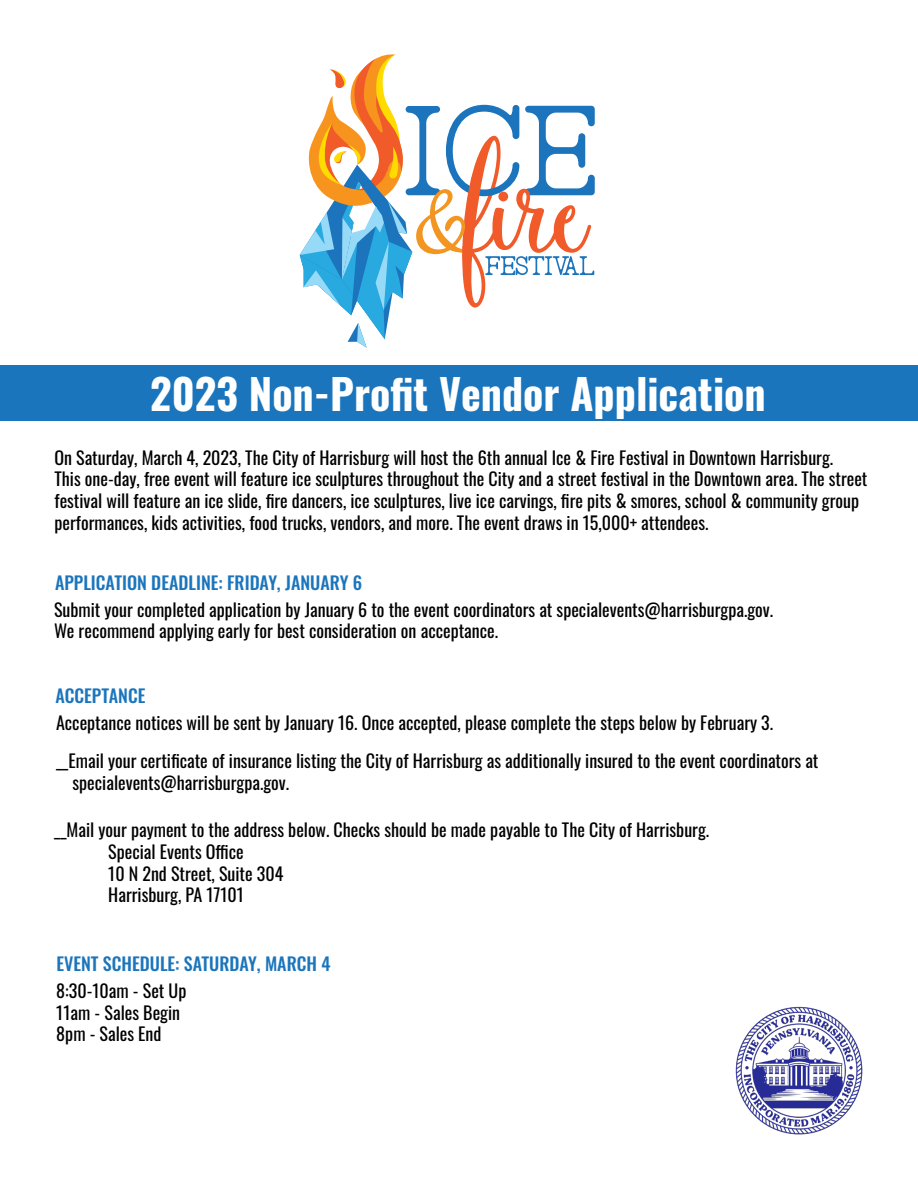
<style>
.page{position:relative;width:918px;height:1188px;background:#fff}
.page>*{position:absolute;margin:0;border:0;box-sizing:border-box;transform-origin:0 0}
.t1{font:700 42px "Oswald";color:#fff}
.t2{font:18px/21.6px "Oswald";color:#000}
.t3{font:500 18px "Oswald";color:#1b75bc}
</style>
<div class="page">
<div style="left:0;top:365px;width:918px;height:55px;background:#1b75bc"></div>
<svg style="left:300px;top:54px;width:295px;height:294px"></svg>
<img style="left:735px;top:1006px;width:128px;height:128px">
<h1 class="t1" style="left:150px;top:372px;width:617px">2023 Non-Profit Vendor Application</h1>
<p class="t2" style="left:55px;top:445px;width:815px">On Saturday, March 4, 2023, The City of Harrisburg will host the 6th annual Ice &amp; Fire Festival in Downtown Harrisburg.<br>This one-day, free event will feature ice sculptures throughout the City and a street festival in the Downtown area. The street festival will feature an ice slide, fire dancers, ice sculptures, live ice carvings, fire pits &amp; smores, school &amp; community group performances, kids activities, food trucks, vendors, and more. The event draws in 15,000+ attendees.</p>
<p class="t3" style="left:55px;top:573px;width:309px">APPLICATION DEADLINE: FRIDAY, JANUARY 6</p>
<p class="t2" style="left:54px;top:597px;width:721px">Submit your completed application by January 6 to the event coordinators at specialevents@harrisburgpa.gov.<br>We recommend applying early for best consideration on acceptance.</p>
<p class="t3" style="left:56px;top:686px;width:91px">ACCEPTANCE</p>
<p class="t2" style="left:56px;top:710px;width:719px">Acceptance notices will be sent by January 16. Once accepted, please complete the steps below by February 3.</p>
<p class="t2" style="left:73px;top:748px;width:747px;text-indent:-16px">__Email your certificate of insurance listing the City of Harrisburg as additionally insured to the event coordinators at specialevents@harrisburgpa.gov.</p>
<p class="t2" style="left:108px;top:817px;width:602px;text-indent:-54px">__Mail your payment to the address below. Checks should be made payable to The City of Harrisburg.<br>Special Events Office<br>10 N 2nd Street, Suite 304<br>Harrisburg, PA 17101</p>
<p class="t3" style="left:56px;top:954px;width:276px">EVENT SCHEDULE: SATURDAY, MARCH 4</p>
<p class="t2" style="left:56px;top:978px;width:132px">8:30-10am - Set Up<br>11am - Sales Begin<br>8pm - Sales End</p>
</div>
